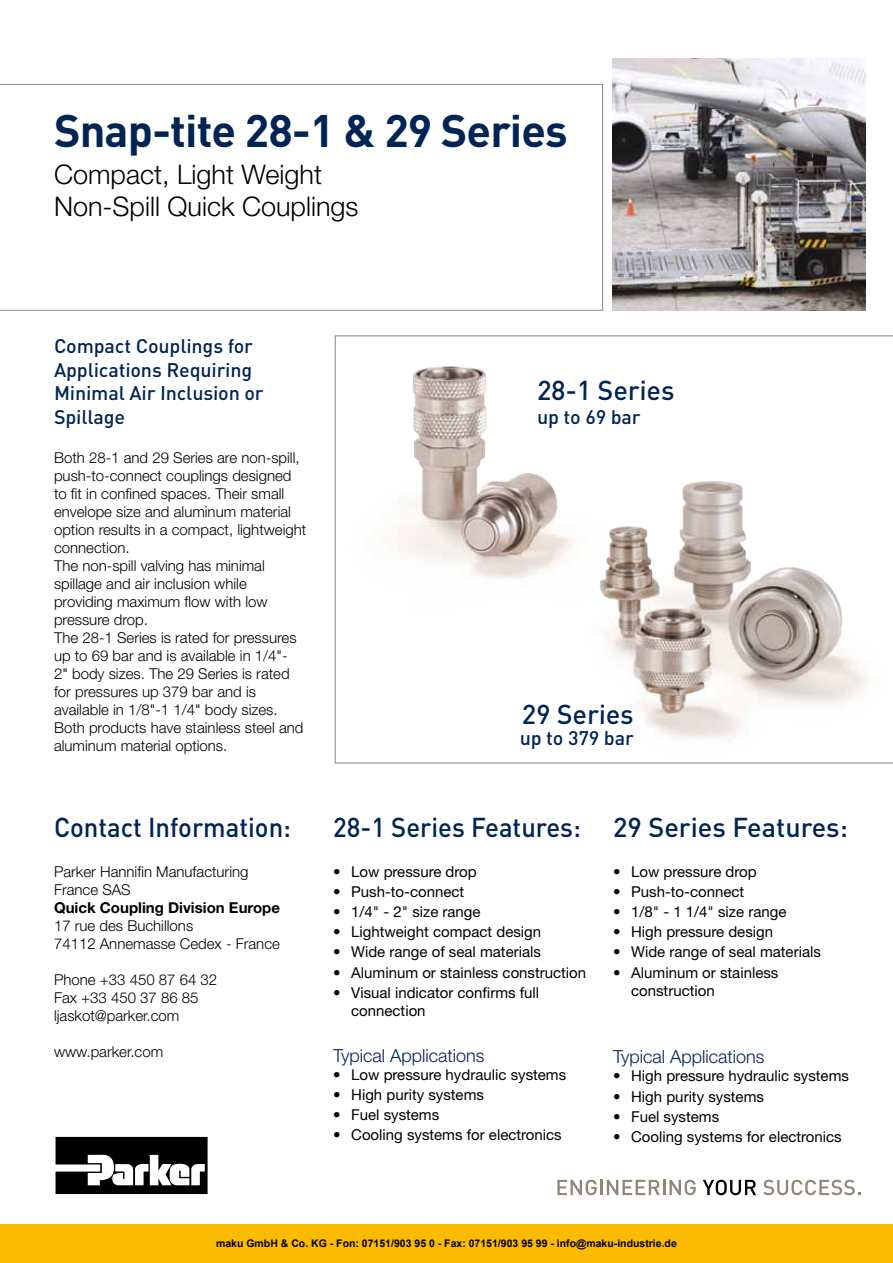
<style>
.page{position:relative;width:893px;height:1263px;background:#fff}
.page>*{position:absolute;margin:0;border:0;box-sizing:border-box;transform-origin:0 0}
.t1{font:700 45px "DINOT";letter-spacing:-.02em;color:#002454}
.t2{font:300 27px/32.4px "Helvetica Neue LT Std";color:#000}
.t3{font:500 27px "DINOT";color:#002454;scale:.95 1}
.t4{font:500 27px "DINOT";color:#002454}
.t5{font:500 19.5px/23.4px "DINOT";color:#002454}
.t6{font:300 18px "Helvetica Neue LT Std";color:#002454}
.t7{font:300 15px/18px "Helvetica Neue LT Std";color:#000}
.t8{font:15px/18px "Helvetica Neue LT Std";color:#000}
.t9{font:700 15px "Helvetica Neue LT Std";color:#000}
.t10{font:700 10.5px "Arial";color:#000}
</style>
<div class="page">
<svg style="left:56px;top:1137px;width:152px;height:57px"></svg>
<div style="left:0;top:1225px;width:893px;height:38px;background:#fabb00"></div>
<svg style="left:557px;top:1180px;width:40px;height:15px"></svg>
<hr style="left:600px;top:1180px;width:3px;height:15px;background:#8f8678">
<svg style="left:607px;top:1180px;width:89px;height:15px"></svg>
<svg style="left:703px;top:1180px;width:53px;height:15px"></svg>
<svg style="left:763px;top:1180px;width:97px;height:15px"></svg>
<svg style="left:0;top:84px;width:603px;height:227px"></svg>
<svg style="left:335px;top:335px;width:558px;height:428px"></svg>
<img style="left:349px;top:366px;width:260px;height:251px">
<img style="left:587px;top:481px;width:299px;height:277px">
<img style="left:613px;top:59px;width:252px;height:252px">
<h1 class="t1" style="left:54px;top:100px;width:515px">Snap-tite 28-1 &amp; 29 Series</h1>
<h2 class="t2" style="left:54px;top:157px;width:306px">Compact, Light Weight<br>Non-Spill Quick Couplings</h2>
<h3 class="t5" style="left:54px;top:334px;width:211px">Compact Couplings for<br>Applications Requiring<br>Minimal Air Inclusion or<br>Spillage</h3>
<p class="t7" style="left:54px;top:449px;width:254px">Both 28-1 and 29 Series are non-spill, push-to-connect couplings designed to fit in confined spaces. Their small envelope size and aluminum material option results in a compact, lightweight connection.<br>The non-spill valving has minimal spillage and air inclusion while providing maximum flow with low pressure drop.<br>The 28-1 Series is rated for pressures up to 69 bar and is available in 1/4"-<br>2" body sizes. The 29 Series is rated for pressures up 379 bar and is available in 1/8"-1 1/4" body sizes.<br>Both products have stainless steel and aluminum material options.</p>
<h2 class="t3" style="left:54px;top:809px;width:251px">Contact Information:</h2>
<p class="t7" style="left:54px;top:862px;width:196px">Parker Hannifin Manufacturing<br>France SAS</p>
<p class="t9" style="left:54px;top:898px;width:228px">Quick Coupling Division Europe</p>
<p class="t7" style="left:54px;top:916px;width:227px">17 rue des Buchillons<br>74112 Annemasse Cedex - France</p>
<p class="t7" style="left:54px;top:970px;width:165px">Phone +33 450 87 64 32<br>Fax +33 450 37 86 85 ljaskot@parker.com</p>
<p class="t7" style="left:54px;top:1042px;width:111px">www.parker.com</p>
<h2 class="t4" style="left:537px;top:372px;width:139px">28-1 Series</h2>
<h3 class="t5" style="left:537px;top:404px;width:105px">up to 69 bar</h3>
<h2 class="t4" style="left:522px;top:696px;width:114px">29 Series</h2>
<h3 class="t5" style="left:520px;top:726px;width:116px">up to 379 bar</h3>
<h2 class="t3" style="left:333px;top:809px;width:262px">28-1 Series Features:</h2>
<p class="t8" style="left:333px;top:862px;width:145px">• Low pressure drop</p>
<p class="t8" style="left:333px;top:882px;width:133px">• Push-to-connect</p>
<p class="t8" style="left:333px;top:902px;width:149px">• 1/4" - 2" size range</p>
<p class="t8" style="left:333px;top:923px;width:210px">• Lightweight compact design</p>
<p class="t8" style="left:333px;top:943px;width:209px">• Wide range of seal materials</p>
<p class="t8" style="left:333px;top:963px;width:255px">• Aluminum or stainless construction</p>
<p class="t8" style="left:351px;top:983px;width:190px;text-indent:-18px">• Visual indicator confirms full connection</p>
<p class="t6" style="left:333px;top:1044px;width:153px">Typical Applications</p>
<p class="t8" style="left:333px;top:1065px;width:235px">• Low pressure hydraulic systems</p>
<p class="t8" style="left:333px;top:1085px;width:152px">• High purity systems</p>
<p class="t8" style="left:333px;top:1106px;width:108px">• Fuel systems</p>
<p class="t8" style="left:333px;top:1126px;width:230px">• Cooling systems for electronics</p>
<h2 class="t4" style="left:613px;top:809px;width:236px">29 Series Features:</h2>
<p class="t8" style="left:613px;top:862px;width:145px">• Low pressure drop</p>
<p class="t8" style="left:613px;top:882px;width:133px">• Push-to-connect</p>
<p class="t8" style="left:613px;top:902px;width:175px">• 1/8" - 1 1/4" size range</p>
<p class="t8" style="left:613px;top:923px;width:161px">• High pressure design</p>
<p class="t8" style="left:613px;top:943px;width:209px">• Wide range of seal materials</p>
<p class="t8" style="left:631px;top:963px;width:149px;text-indent:-18px">• Aluminum or stainless construction</p>
<p class="t6" style="left:613px;top:1046px;width:153px">Typical Applications</p>
<p class="t8" style="left:613px;top:1067px;width:237px">• High pressure hydraulic systems</p>
<p class="t8" style="left:613px;top:1087px;width:152px">• High purity systems</p>
<p class="t8" style="left:613px;top:1107px;width:108px">• Fuel systems</p>
<p class="t8" style="left:613px;top:1127px;width:230px">• Cooling systems for electronics</p>
<p class="t10" style="left:216px;top:1236px;width:462px">maku GmbH &amp; Co. KG - Fon: 07151/903 95 0 - Fax: 07151/903 95 99 - info@maku-industrie.de</p>
</div>
